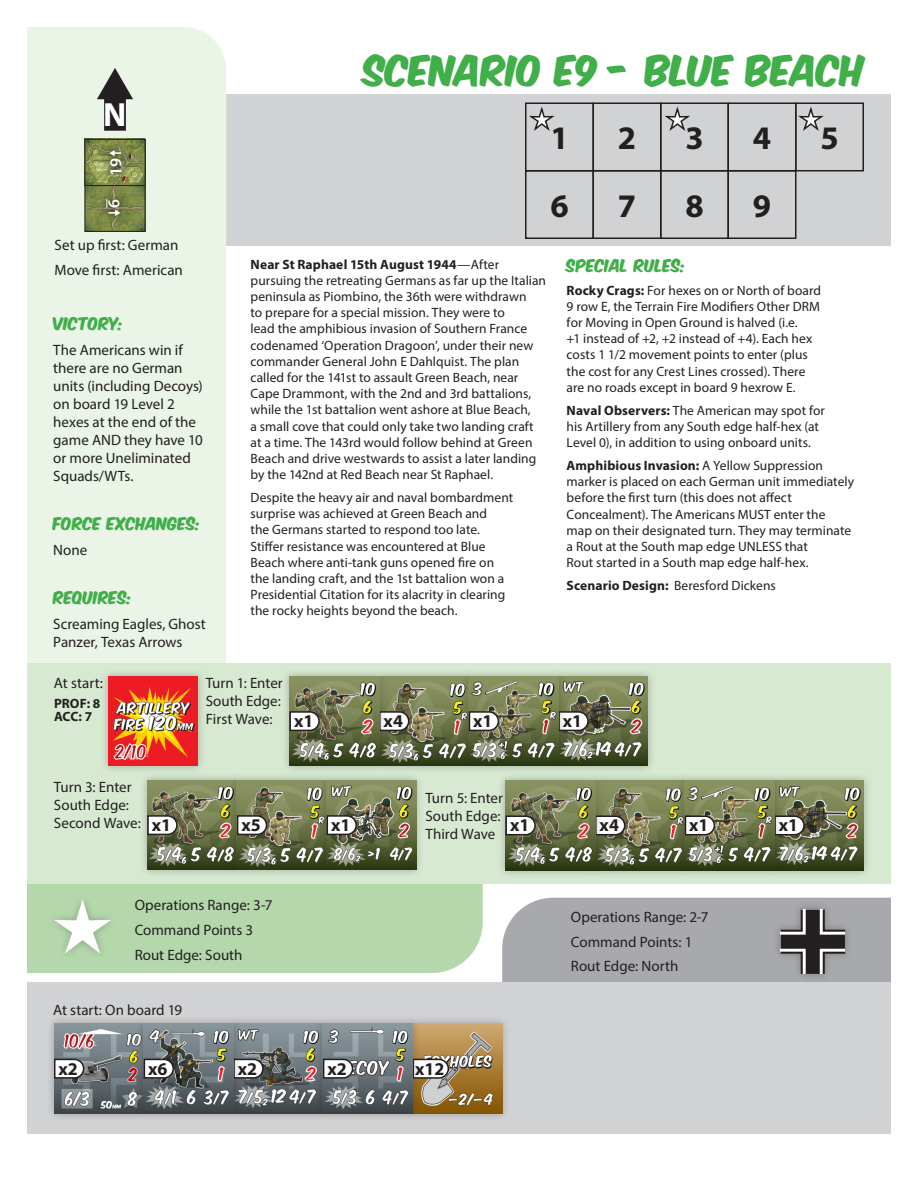
<style>
.page{position:relative;width:918px;height:1188px;background:#fff}
.page>*{position:absolute;margin:0;border:0;box-sizing:border-box;transform-origin:0 0}
.t1{font:36px "Komika Axis";letter-spacing:-.005em;color:#40ae49}
.t2{font:700 33.6px "Myriad Pro";color:#fff}
.t3{font:700 33px "Myriad Pro";color:#231f20}
.t4{font:700 18px "Myriad Pro";color:#231f20}
.t5{font:600 16.8px "Myriad Pro";color:#fff}
.t6{font:15px/18px "Myriad Pro";color:#231f20}
.t7{font:15px "Komika Axis";letter-spacing:.005em;color:#40ae49}
.t8{font:13.5px/16.2px "Myriad Pro";letter-spacing:.005em;color:#231f20}
.t9{font:700 13.5px/13.2px "Myriad Pro";color:#231f20}
.s1{font-weight:700}
</style>
<div class="page">
<div style="left:152px;top:95px;width:739px;height:151px;background:#d1d2d4"></div>
<div style="left:27px;top:27px;width:199px;height:636px;background:#eaf4e7"></div>
<div style="left:27px;top:983px;width:864px;height:151px;background:#d1d2d4"></div>
<div style="left:27px;top:883px;width:456px;height:90px;background:#b5d7ac"></div>
<div style="left:27px;top:663px;width:864px;height:220px;background:#d8e9d2"></div>
<div style="left:525px;top:102px;width:69px;height:69px;border:2px solid #231f20"></div>
<div style="left:592px;top:102px;width:70px;height:69px;border:2px solid #231f20"></div>
<div style="left:660px;top:102px;width:69px;height:69px;border:2px solid #231f20"></div>
<div style="left:728px;top:102px;width:68px;height:69px;border:2px solid #231f20"></div>
<div style="left:795px;top:102px;width:69px;height:69px;border:2px solid #231f20"></div>
<svg style="left:97px;top:68px;width:36px;height:63px;background:#7c7e79"></svg>
<div style="left:47px;top:893px;width:71px;height:68px;background:#b5d7ac"></div>
<svg style="left:54px;top:899px;width:57px;height:54px"></svg>
<svg style="left:502px;top:898px;width:389px;height:85px;background:#a3a3a7"></svg>
<div style="left:728px;top:170px;width:68px;height:69px;border:2px solid #231f20"></div>
<div style="left:660px;top:170px;width:69px;height:69px;border:2px solid #231f20"></div>
<div style="left:592px;top:170px;width:70px;height:69px;border:2px solid #231f20"></div>
<div style="left:525px;top:170px;width:69px;height:69px;border:2px solid #231f20"></div>
<img style="left:86px;top:187px;width:58px;height:43px">
<div style="left:84px;top:185px;width:62px;height:47px;border:1px solid #231f20"></div>
<div style="left:102px;top:195px;width:23px;height:25px;background:#231f20;opacity:.75"></div>
<img style="left:86px;top:141px;width:58px;height:43px">
<div style="left:84px;top:139px;width:62px;height:47px;border:1px solid #231f20"></div>
<div style="left:105px;top:146px;width:21px;height:33px;background:#231f20;opacity:.75"></div>
<div style="left:100px;top:668px;width:106px;height:106px;background:#231f20;opacity:.3"></div>
<img style="left:108px;top:676px;width:90px;height:90px">
<div style="left:46px;top:1015px;width:106px;height:107px;background:#231f20;opacity:.3"></div>
<img style="left:54px;top:1024px;width:81px;height:89px">
<svg style="left:53px;top:1058px;width:32px;height:21px"></svg>
<div style="left:550px;top:668px;width:106px;height:106px;background:#231f20;opacity:.3"></div>
<img style="left:567px;top:676px;width:81px;height:90px">
<svg style="left:567px;top:710px;width:22px;height:22px"></svg>
<div style="left:404px;top:1015px;width:107px;height:107px;background:#231f20;opacity:.3"></div>
<svg style="left:421px;top:1058px;width:29px;height:21px"></svg>
<div style="left:371px;top:668px;width:106px;height:106px;background:#231f20;opacity:.3"></div>
<svg style="left:388px;top:710px;width:22px;height:22px"></svg>
<div style="left:225px;top:1015px;width:106px;height:107px;background:#231f20;opacity:.3"></div>
<svg style="left:242px;top:1058px;width:22px;height:21px"></svg>
<div style="left:139px;top:772px;width:106px;height:106px;background:#231f20;opacity:.3"></div>
<img style="left:147px;top:780px;width:81px;height:90px">
<svg style="left:147px;top:814px;width:31px;height:22px"></svg>
<div style="left:281px;top:668px;width:107px;height:106px;background:#231f20;opacity:.3"></div>
<svg style="left:289px;top:710px;width:32px;height:22px"></svg>
<div style="left:135px;top:1015px;width:107px;height:107px;background:#231f20;opacity:.3"></div>
<svg style="left:143px;top:1058px;width:32px;height:21px"></svg>
<div style="left:460px;top:668px;width:107px;height:106px;background:#231f20;opacity:.3"></div>
<svg style="left:468px;top:710px;width:32px;height:22px"></svg>
<div style="left:766px;top:772px;width:106px;height:107px;background:#231f20;opacity:.3"></div>
<img style="left:783px;top:781px;width:81px;height:89px">
<svg style="left:783px;top:815px;width:22px;height:21px"></svg>
<div style="left:587px;top:772px;width:106px;height:107px;background:#231f20;opacity:.3"></div>
<svg style="left:604px;top:815px;width:22px;height:21px"></svg>
<div style="left:497px;top:772px;width:107px;height:107px;background:#231f20;opacity:.3"></div>
<svg style="left:505px;top:815px;width:32px;height:21px"></svg>
<div style="left:676px;top:772px;width:107px;height:107px;background:#231f20;opacity:.3"></div>
<svg style="left:684px;top:815px;width:32px;height:21px"></svg>
<div style="left:314px;top:1015px;width:107px;height:107px;background:#231f20;opacity:.3"></div>
<svg style="left:322px;top:1058px;width:32px;height:21px"></svg>
<div style="left:228px;top:772px;width:107px;height:106px;background:#231f20;opacity:.3"></div>
<svg style="left:236px;top:814px;width:32px;height:22px"></svg>
<div style="left:318px;top:772px;width:107px;height:106px;background:#231f20;opacity:.3"></div>
<svg style="left:326px;top:814px;width:32px;height:22px"></svg>
<svg style="left:526px;top:107px;width:29px;height:26px"></svg>
<svg style="left:662px;top:107px;width:28px;height:26px"></svg>
<svg style="left:796px;top:107px;width:28px;height:26px"></svg>
<svg style="left:106px;top:199px;width:15px;height:17px"></svg>
<svg style="left:109px;top:150px;width:12px;height:7px"></svg>
<h2 class="t2" style="left:103px;top:93px;width:25px">N</h2>
<p class="t5" style="left:105px;top:176px;width:20px;rotate:-90deg">19</p>
<p class="t5" style="left:125px;top:199px;width:11px;rotate:90deg">9</p>
<p class="t6" style="left:55px;top:232px;width:130px;line-height:24.8px">Set up first: German<br>Move first: American</p>
<p class="t7" style="left:53px;top:316px;width:72px">VICTORY:</p>
<p class="t6" style="left:53px;top:340px;width:151px">The Americans win if there are no German units (including Decoys) on board 19 Level 2 hexes at the end of the game AND they have 10 or more Uneliminated<br>Squads/WTs.</p>
<p class="t7" style="left:53px;top:516px;width:149px">FORCE EXCHANGES:</p>
<p class="t6" style="left:53px;top:541px;width:36px">None</p>
<p class="t7" style="left:53px;top:590px;width:80px">REQUIRES:</p>
<p class="t6" style="left:53px;top:615px;width:154px">Screaming Eagles, Ghost<br>Panzer, Texas Arrows</p>
<h1 class="t1" style="left:364px;top:53px;width:502px">SCENARIO E9 - BLUE BEACH</h1>
<h3 class="t3" style="left:550px;top:117px;width:20px">1</h3>
<h3 class="t3" style="left:618px;top:117px;width:20px">2</h3>
<h3 class="t3" style="left:685px;top:117px;width:20px">3</h3>
<h3 class="t3" style="left:753px;top:117px;width:20px">4</h3>
<h3 class="t3" style="left:820px;top:117px;width:20px">5</h3>
<h3 class="t3" style="left:550px;top:184px;width:20px">6</h3>
<h3 class="t3" style="left:618px;top:184px;width:20px">7</h3>
<h3 class="t3" style="left:685px;top:184px;width:20px">8</h3>
<h3 class="t3" style="left:753px;top:184px;width:20px">9</h3>
<p class="t8" style="left:251px;top:256px;width:297px"><span class="s1">Near St Raphael 15th August 1944</span>—After pursuing the retreating Germans as far up the Italian peninsula as Piombino, the 36th were withdrawn<br>to prepare for a special mission. They were to<br>lead the amphibious invasion of Southern France codenamed ‘Operation Dragoon’, under their new commander General John E Dahlquist. The plan called for the 141st to assault Green Beach, near Cape Drammont, with the 2nd and 3rd battalions, while the 1st battalion went ashore at Blue Beach,<br>a small cove that could only take two landing craft at a time. The 143rd would follow behind at Green Beach and drive westwards to assist a later landing by the 142nd at Red Beach near St Raphael.</p>
<p class="t8" style="left:251px;top:489px;width:264px">Despite the heavy air and naval bombardment surprise was achieved at Green Beach and<br>the Germans started to respond too late.<br>Stiffer resistance was encountered at Blue Beach where anti-tank guns opened fire on the landing craft, and the 1st battalion won a Presidential Citation for its alacrity in clearing the rocky heights beyond the beach.</p>
<p class="t7" style="left:567px;top:258px;width:121px">SPECIAL RULES:</p>
<p class="t8" style="left:567px;top:282px;width:256px"><span class="s1">Rocky Crags:</span> For hexes on or North of board 9 row E, the Terrain Fire Modifiers Other DRM for Moving in Open Ground is halved (i.e.<br>+1 instead of +2, +2 instead of +4). Each hex costs 1 1/2 movement points to enter (plus the cost for any Crest Lines crossed). There are no roads except in board 9 hexrow E.</p>
<p class="t8" style="left:567px;top:402px;width:260px"><span class="s1">Naval Observers:</span> The American may spot for his Artillery from any South edge half-hex (at<br>Level 0), in addition to using onboard units.</p>
<p class="t8" style="left:567px;top:457px;width:289px"><span class="s1">Amphibious Invasion:</span> A Yellow Suppression marker is placed on each German unit immediately before the first turn (this does not affect Concealment). The Americans MUST enter the map on their designated turn. They may terminate a Rout at the South map edge UNLESS that<br>Rout started in a South map edge half-hex.</p>
<p class="t8" style="left:567px;top:577px;width:211px"><span class="s1">Scenario Design:</span> Beresford Dickens</p>
<p class="t6" style="left:54px;top:673px;width:50px">At start:</p>
<p class="t9" style="left:54px;top:696px;width:48px">PROF: 8<br>ACC: 7</p>
<p class="t6" style="left:54px;top:777px;width:88px">Turn 3: Enter<br>South Edge:<br>Second Wave:</p>
<h3 class="t4" style="left:152px;top:813px;width:21px">x1</h3>
<p class="t6" style="left:206px;top:673px;width:79px">Turn 1: Enter<br>South Edge:<br>First Wave:</p>
<h3 class="t4" style="left:294px;top:709px;width:21px">x1</h3>
<h3 class="t4" style="left:241px;top:813px;width:21px">x5</h3>
<h3 class="t4" style="left:331px;top:813px;width:21px">x1</h3>
<h3 class="t4" style="left:384px;top:709px;width:21px">x4</h3>
<h3 class="t4" style="left:473px;top:709px;width:21px">x1</h3>
<h3 class="t4" style="left:563px;top:709px;width:21px">x1</h3>
<p class="t6" style="left:425px;top:788px;width:79px">Turn 5: Enter<br>South Edge:<br>Third Wave</p>
<h3 class="t4" style="left:510px;top:814px;width:21px">x1</h3>
<h3 class="t4" style="left:600px;top:814px;width:21px">x4</h3>
<h3 class="t4" style="left:689px;top:814px;width:21px">x1</h3>
<h3 class="t4" style="left:779px;top:814px;width:21px">x1</h3>
<p class="t6" style="left:135px;top:893px;width:139px;line-height:24.8px">Operations Range: 3-7<br>Command Points 3<br>Rout Edge: South</p>
<p class="t6" style="left:571px;top:904px;width:139px;line-height:24.8px">Operations Range: 2-7<br>Command Points: 1<br>Rout Edge: North</p>
<p class="t6" style="left:53px;top:1000px;width:131px">At start: On board 19</p>
<h3 class="t4" style="left:59px;top:1057px;width:21px">x2</h3>
<h3 class="t4" style="left:148px;top:1057px;width:21px">x6</h3>
<h3 class="t4" style="left:238px;top:1057px;width:21px">x2</h3>
<h3 class="t4" style="left:328px;top:1057px;width:21px">x2</h3>
<h3 class="t4" style="left:415px;top:1057px;width:31px">x12</h3>
</div>
